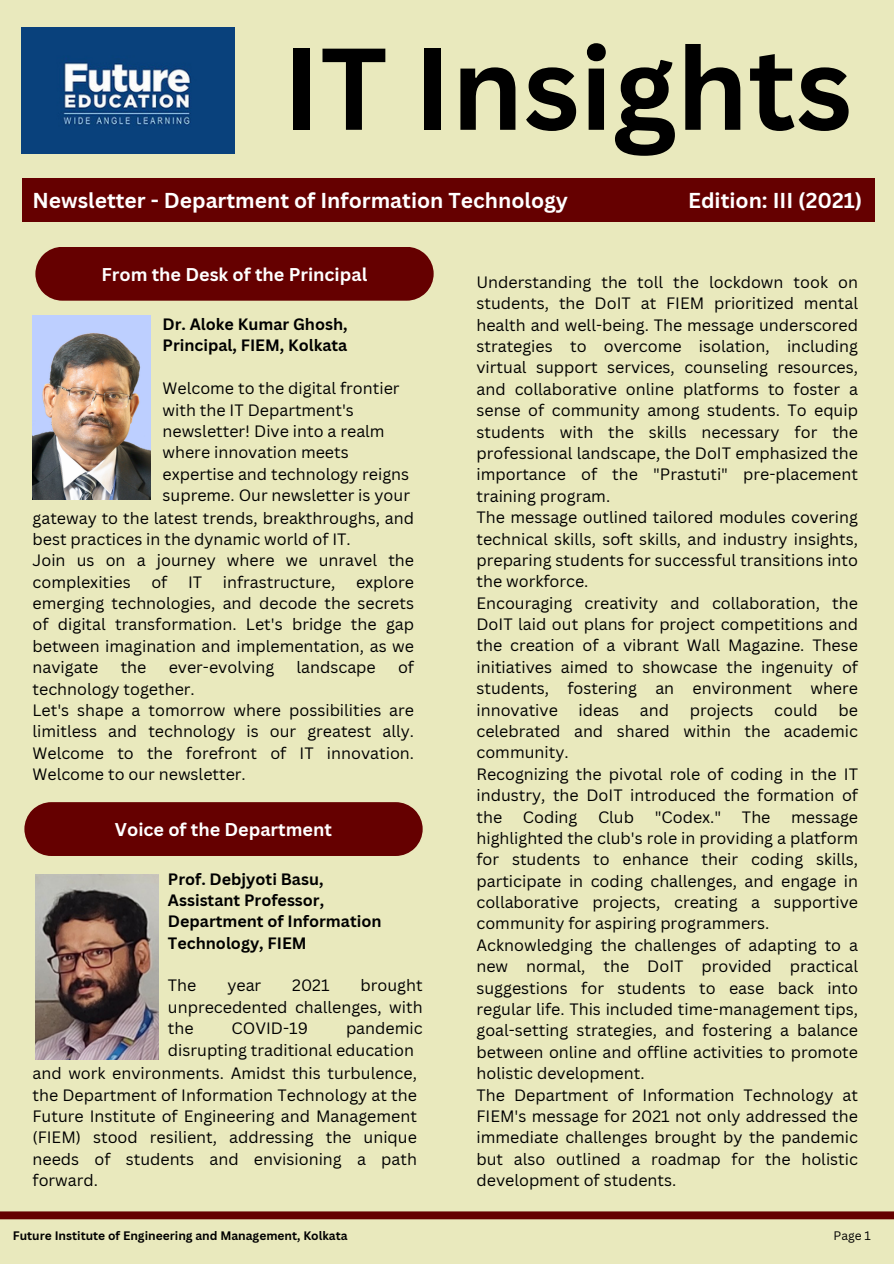
<style>
.page{position:relative;width:894px;height:1264px;background:#fff}
.page>*{position:absolute;margin:0;border:0;box-sizing:border-box;transform-origin:0 0}
.t1{font:700 113.55px "Canva Sans";color:#000}
.t2{font:700 21px "Canva Sans";color:#fff}
.t3{font:700 18px "Canva Sans";color:#fff}
.t4{font:16.05px/21.3px "Canva Sans";color:#000}
.t5{font:700 16.05px/21.3px "Canva Sans";color:#000}
.t6{font:700 12px "Canva Sans";color:#000}
.t7{font:12px "Canva Sans";color:#000}
</style>
<div class="page">
<div style="left:0;top:0;width:893px;height:1263px;background:#e9e9bd"></div>
<img style="left:22px;top:27px;width:212px;height:126px">
<div style="left:22px;top:179px;width:852px;height:43px;background:#650000"></div>
<div style="left:0;top:1211px;width:893px;height:8px;background:#650000"></div>
<div style="left:35px;top:247px;width:398px;height:54px;background:#650000"></div>
<div style="left:24px;top:802px;width:398px;height:54px;background:#650000"></div>
<img style="left:35px;top:874px;width:123px;height:185px">
<img style="left:33px;top:316px;width:118px;height:183px">
<p class="t1" style="left:283px;top:8px;width:570px">IT Insights</p>
<h4 class="t2" style="left:33px;top:186px;width:537px">Newsletter - Department of Information Technology</h4>
<h5 class="t2" style="left:688px;top:186px;width:176px">Edition: III (2021)</h5>
<h1 class="t3" style="left:101px;top:261px;width:267px">From the Desk of the Principal</h1>
<h5 class="t5" style="left:162px;top:313px;width:186px">Dr. Aloke Kumar Ghosh,<br>Principal, FIEM, Kolkata</h5>
<h6 class="t4" style="left:162px;top:377px;width:249px">Welcome to the digital frontier with the IT Department's newsletter! Dive into a realm where innovation meets expertise and technology reigns supreme. Our newsletter is your</h6>
<p class="t4" style="left:33px;top:506px;width:383px">gateway to the latest trends, breakthroughs, and best practices in the dynamic world of IT.<br>Join us on a journey where we unravel the complexities</p>
<p class="t4" style="left:151px;top:571px;width:18px">of</p>
<p class="t4" style="left:188px;top:571px;width:16px">IT</p>
<p class="t4" style="left:223px;top:571px;width:114px">infrastructure,</p>
<p class="t4" style="left:33px;top:571px;width:383px;text-align:justify;text-indent:323px">explore emerging technologies, and decode the secrets of digital transformation. Let's bridge the gap between imagination and implementation, as we navigate</p>
<p class="t4" style="left:121px;top:656px;width:27px">the</p>
<p class="t4" style="left:169px;top:656px;width:107px">ever-evolving</p>
<p class="t4" style="left:296px;top:656px;width:81px">landscape</p>
<p class="t4" style="left:398px;top:656px;width:18px">of</p>
<p class="t4" style="left:33px;top:677px;width:383px">technology together.<br>Let's shape a tomorrow where possibilities are limitless and technology is our greatest ally.<br>Welcome to the forefront of IT innovation.<br>Welcome to our newsletter.</p>
<h2 class="t3" style="left:115px;top:816px;width:218px">Voice of the Department</h2>
<h5 class="t5" style="left:168px;top:867px;width:215px">Prof. Debjyoti Basu,<br>Assistant Professor,<br>Department of Information<br>Technology, FIEM</h5>
<h5 class="t4" style="left:168px;top:974px;width:30px">The</h5>
<h5 class="t4" style="left:227px;top:974px;width:35px">year</h5>
<h5 class="t4" style="left:292px;top:974px;width:39px">2021</h5>
<h5 class="t4" style="left:168px;top:974px;width:256px;text-align:justify;text-indent:192px">brought unprecedented challenges, with the</h5>
<h5 class="t4" style="left:168px;top:1017px;width:256px;text-indent:178px">pandemic disrupting traditional education</h5>
<h5 class="t4" style="left:231px;top:1017px;width:78px">COVID-19</h5>
<h4 class="t4" style="left:33px;top:1062px;width:386px;text-align:justify">and work environments. Amidst this turbulence, the Department of Information Technology at the Future Institute of Engineering and Management (FIEM) stood resilient, addressing the unique needs of students and envisioning a path forward.</h4>
<p class="t6" style="left:13px;top:1226px;width:336px">Future Institute of Engineering and Management, Kolkata</p>
<h5 class="t4" style="left:476px;top:271px;width:383px">Understanding the toll the lockdown took on students, the DoIT at FIEM prioritized mental health and well-being. The message underscored strategies to overcome isolation, including virtual support services, counseling resources, and collaborative online platforms to foster a sense of community among students. To equip students with the skills necessary for the professional landscape, the DoIT emphasized the importance of the "Prastuti" pre-placement training program.<br>The message outlined tailored modules covering technical skills, soft skills, and industry insights, preparing students for successful transitions into the workforce.<br>Encouraging creativity and collaboration, the DoIT laid out plans for project competitions and the creation of a vibrant Wall Magazine. These initiatives aimed to showcase the ingenuity of students, fostering an environment where innovative</h5>
<h5 class="t4" style="left:476px;top:698px;width:383px;text-indent:362px">be celebrated and shared within the academic community.<br>Recognizing the pivotal role of coding in the IT industry, the DoIT introduced the formation of the</h5>
<h5 class="t4" style="left:578px;top:698px;width:42px">ideas</h5>
<h5 class="t4" style="left:639px;top:698px;width:31px">and</h5>
<h5 class="t4" style="left:689px;top:698px;width:65px">projects</h5>
<h5 class="t4" style="left:774px;top:698px;width:45px">could</h5>
<h5 class="t4" style="left:522px;top:805px;width:56px">Coding</h5>
<h5 class="t4" style="left:598px;top:805px;width:38px">Club</h5>
<h5 class="t4" style="left:654px;top:805px;width:68px">"Codex."</h5>
<h5 class="t4" style="left:741px;top:805px;width:30px">The</h5>
<h5 class="t4" style="left:476px;top:805px;width:383px;text-indent:314px">message highlighted the club's role in providing a platform for students to enhance their coding skills, participate in coding challenges, and engage in collaborative projects, creating a supportive community for aspiring programmers.<br>Acknowledging the challenges of adapting to a new normal, the DoIT provided practical suggestions for students to ease back into regular life. This included time-management tips, goal-setting strategies, and fostering a balance between online and offline activities to promote holistic development.<br>The Department of Information Technology at FIEM's message for 2021 not only addressed the immediate challenges brought by the pandemic but also outlined a roadmap for the holistic development of students.</h5>
<h3 class="t7" style="left:833px;top:1226px;width:39px">Page 1</h3>
</div>
